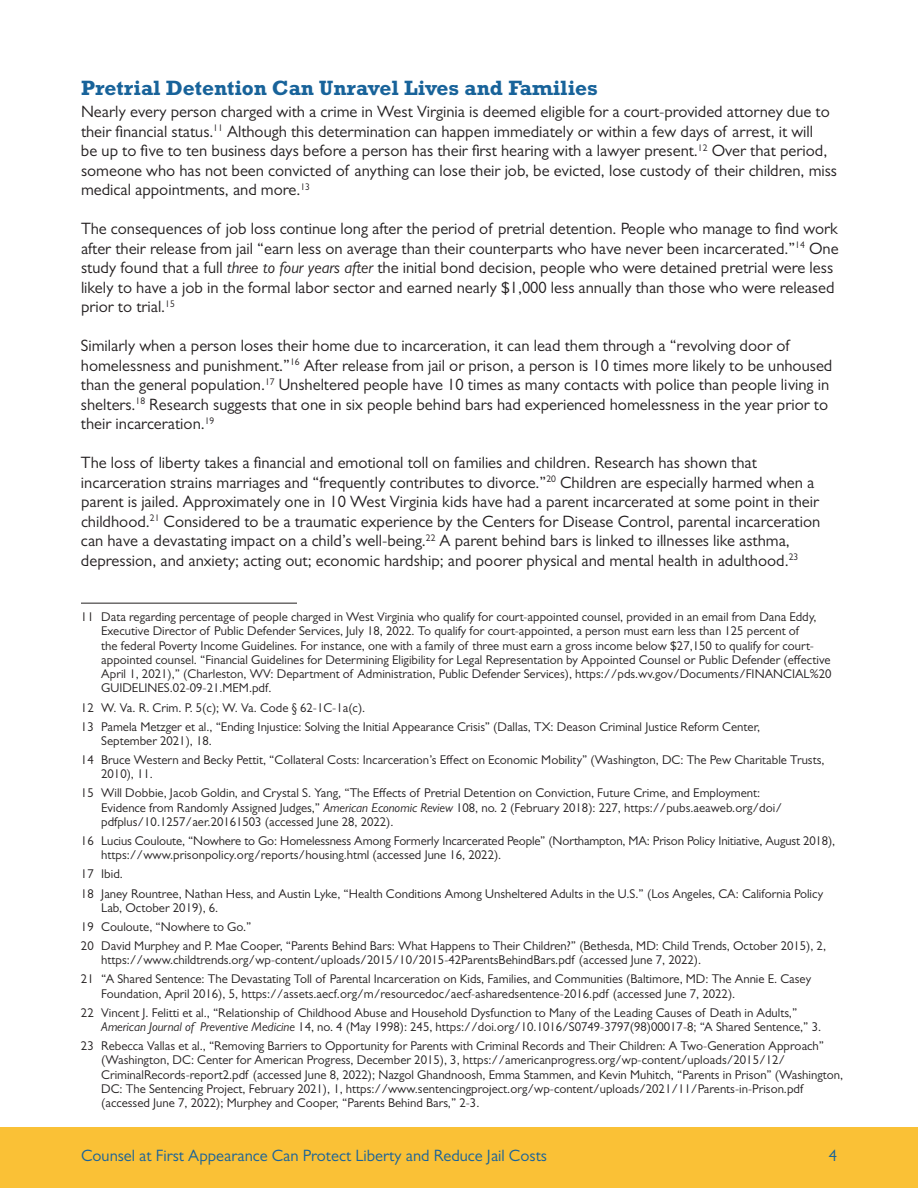
<style>
.page{position:relative;width:918px;height:1188px;background:#fff}
.page>*{position:absolute;margin:0;border:0;box-sizing:border-box;transform-origin:0 0}
.t1{font:700 21px "Rockwell Std";color:#18639a}
.t2{font:16.5px/19.5px "Gill Sans MT Pro";color:#231f20}
.t3{font:16.5px "Gill Sans MT Pro";color:#18639a}
.t4{font:12.75px/14.2px "Gill Sans MT Pro";color:#231f20}
.s1{font-style:italic}
</style>
<div class="page">
<div style="left:0;top:1127px;width:918px;height:61px;background:#fac136"></div>
<hr style="left:81px;top:603px;width:216px;height:1px;background:#231f20">
<h1 class="t1" style="left:81px;top:76px;width:518px">Pretrial Detention Can Unravel Lives and Families</h1>
<p class="t2" style="left:81px;top:102px;width:758px">Nearly every person charged with a crime in West Virginia is deemed eligible for a court-provided attorney due to their financial status.<sup>11</sup> Although this determination can happen immediately or within a few days of arrest, it will<br>be up to five to ten business days before a person has their first hearing with a lawyer present.<sup>12</sup> Over that period, someone who has not been convicted of anything can lose their job, be evicted, lose custody of their children, miss medical appointments, and more.<sup>13</sup></p>
<p class="t2" style="left:81px;top:219px;width:759px">The consequences of job loss continue long after the period of pretrial detention. People who manage to find work after their release from jail “earn less on average than their counterparts who have never been incarcerated.”<sup>14</sup> One study found that a full <span class="s1">three to four years after</span> the initial bond decision, people who were detained pretrial were less likely to have a job in the formal labor sector and earned nearly $1,000 less annually than those who were released prior to trial.<sup>15</sup></p>
<p class="t2" style="left:81px;top:336px;width:753px">Similarly when a person loses their home due to incarceration, it can lead them through a “revolving door of homelessness and punishment.”<sup>16</sup> After release from jail or prison, a person is 10 times more likely to be unhoused than the general population.<sup>17</sup> Unsheltered people have 10 times as many contacts with police than people living in shelters.<sup>18</sup> Research suggests that one in six people behind bars had experienced homelessness in the year prior to their incarceration.<sup>19</sup></p>
<p class="t2" style="left:81px;top:453px;width:741px">The loss of liberty takes a financial and emotional toll on families and children. Research has shown that incarceration strains marriages and “frequently contributes to divorce.”<sup>20</sup> Children are especially harmed when a parent is jailed. Approximately one in 10 West Virginia kids have had a parent incarcerated at some point in their childhood.<sup>21</sup> Considered to be a traumatic experience by the Centers for Disease Control, parental incarceration can have a devastating impact on a child’s well-being.<sup>22</sup> A parent behind bars is linked to illnesses like asthma, depression, and anxiety; acting out; economic hardship; and poorer physical and mental health in adulthood.<sup>23</sup></p>
<p class="t4" style="left:101px;top:610px;width:732px;text-indent:-20px">11 Data regarding percentage of people charged in West Virginia who qualify for court-appointed counsel, provided in an email from Dana Eddy, Executive Director of Public Defender Services, July 18, 2022. To qualify for court-appointed, a person must earn less than 125 percent of<br>the federal Poverty Income Guidelines. For instance, one with a family of three must earn a gross income below $27,150 to qualify for court&shy;appointed counsel. “Financial Guidelines for Determining Eligibility for Legal Representation by Appointed Counsel or Public Defender (effective April 1, 2021),” (Charleston, WV: Department of Administration, Public Defender Services), https://pds.wv.gov/Documents/FINANCIAL%20<br>GUIDELINES.02-09-21.MEM.pdf.</p>
<p class="t4" style="left:81px;top:698px;width:681px;line-height:19px">12 W. Va. R. Crim. P. 5(c); W. Va. Code § 62-1C-1a(c).<br>13 Pamela Metzger et al., “Ending Injustice: Solving the Initial Appearance Crisis” (Dallas, TX: Deason Criminal Justice Reform Center,</p>
<p class="t4" style="left:81px;top:731px;width:745px;line-height:19px;text-indent:20px">September 2021), 18.<br>14 Bruce Western and Becky Pettit, “Collateral Costs: Incarceration’s Effect on Economic Mobility” (Washington, DC: The Pew Charitable Trusts,</p>
<p class="t4" style="left:81px;top:764px;width:681px;line-height:19px;text-indent:20px">2010), 11.<br>15 Will Dobbie, Jacob Goldin, and Crystal S. Yang, “The Effects of Pretrial Detention on Conviction, Future Crime, and Employment:</p>
<p class="t4" style="left:101px;top:800px;width:682px">Evidence from Randomly Assigned Judges,” <span class="s1">American Economic Review</span> 108, no. 2 (February 2018): 227, https://pubs.aeaweb.org/doi/ pdfplus/10.1257/aer.20161503 (accessed June 28, 2022).</p>
<p class="t4" style="left:101px;top:833px;width:736px;text-indent:-20px">16 Lucius Couloute, “Nowhere to Go: Homelessness Among Formerly Incarcerated People” (Northampton, MA: Prison Policy Initiative, August 2018), https://www.prisonpolicy.org/reports/housing.html (accessed June 16, 2022).</p>
<p class="t4" style="left:81px;top:864px;width:744px;line-height:19px">17 Ibid.<br>18 Janey Rountree, Nathan Hess, and Austin Lyke, “Health Conditions Among Unsheltered Adults in the U.S.” (Los Angeles, CA: California Policy</p>
<p class="t4" style="left:81px;top:898px;width:747px;line-height:19px;text-indent:20px">Lab, October 2019), 6.<br>19 Couloute, “Nowhere to Go.”<br>20 David Murphey and P. Mae Cooper, “Parents Behind Bars: What Happens to Their Children?” (Bethesda, MD: Child Trends, October 2015), 2,</p>
<p class="t4" style="left:81px;top:950px;width:732px;line-height:19px;text-indent:20px">https://www.childtrends.org/wp-content/uploads/2015/10/2015-42ParentsBehindBars.pdf (accessed June 7, 2022).<br>21 “A Shared Sentence: The Devastating Toll of Parental Incarceration on Kids, Families, and Communities (Baltimore, MD: The Annie E. Casey</p>
<p class="t4" style="left:81px;top:984px;width:718px;line-height:19px;text-indent:20px">Foundation, April 2016), 5, https://assets.aecf.org/m/resourcedoc/aecf-asharedsentence-2016.pdf (accessed June 7, 2022).<br>22 Vincent J. Felitti et al., “Relationship of Childhood Abuse and Household Dysfunction to Many of the Leading Causes of Death in Adults,”</p>
<p class="t4" style="left:81px;top:1017px;width:745px;line-height:19px;text-align:right"><span class="s1">American Journal of Preventive Medicine</span> 14, no. 4 (May 1998): 245, https://doi.org/10.1016/S0749-3797(98)00017-8; “A Shared Sentence,” 3.<br>23 Rebecca Vallas et al., “Removing Barriers to Opportunity for Parents with Criminal Records and Their Children: A Two-Generation Approach”</p>
<p class="t4" style="left:101px;top:1053px;width:743px">(Washington, DC: Center for American Progress, December 2015), 3, https://americanprogress.org/wp-content/uploads/2015/12/ CriminalRecords-report2.pdf (accessed June 8, 2022); Nazgol Ghandnoosh, Emma Stammen, and Kevin Muhitch, “Parents in Prison” (Washington, DC: The Sentencing Project, February 2021), 1, https://www.sentencingproject.org/wp-content/uploads/2021/11/Parents-in-Prison.pdf (accessed June 7, 2022); Murphey and Cooper, “Parents Behind Bars,” 2-3.</p>
<p class="t3" style="left:81px;top:1146px;width:468px">Counsel at First Appearance Can Protect Liberty and Reduce Jail Costs</p>
<p class="t3" style="left:829px;top:1146px;width:10px">4</p>
</div>
